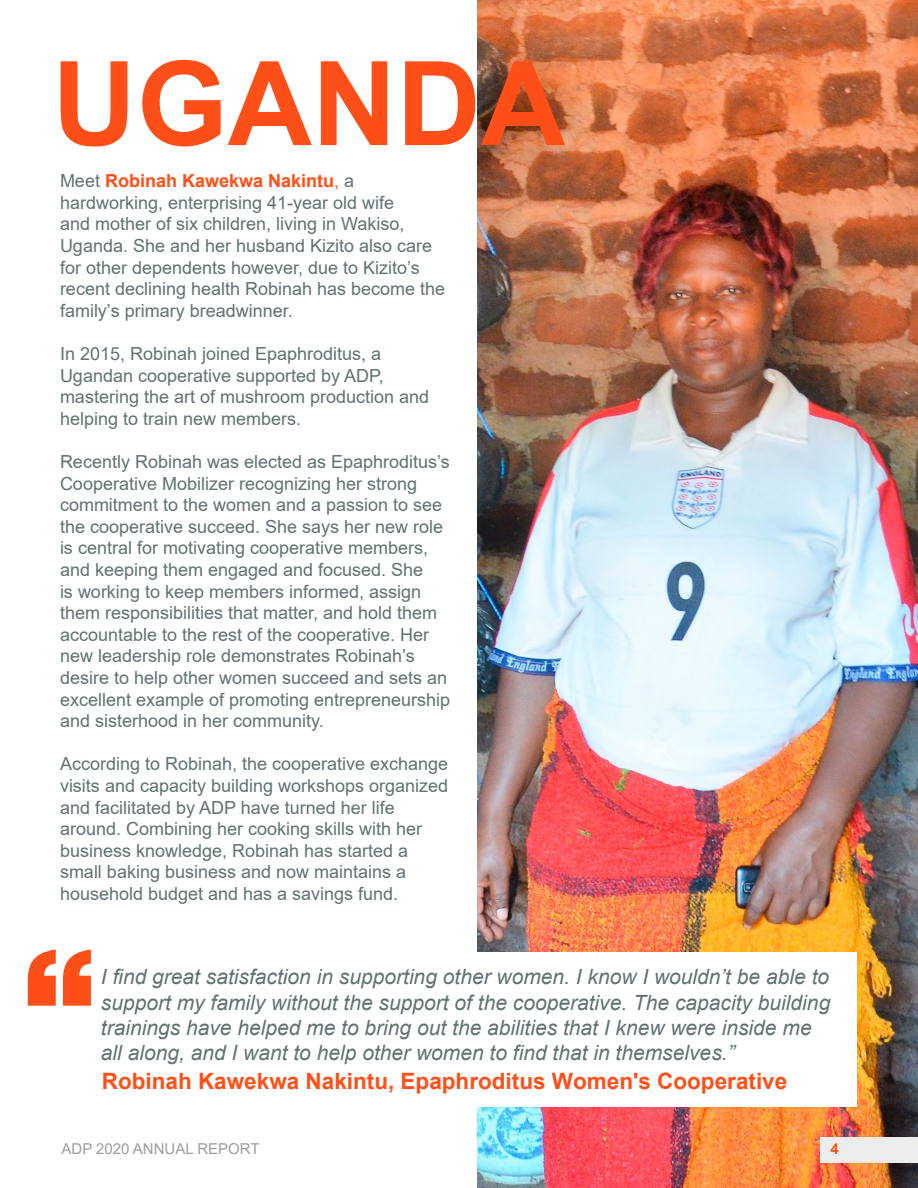
<style>
.page{position:relative;width:918px;height:1188px;background:#fff}
.page>*{position:absolute;margin:0;border:0;box-sizing:border-box;transform-origin:0 0}
.t1{font:700 117px "Arial";color:#ff4f18}
.t2{font:700 22.5px "Arial";color:#ff4f18}
.t3{font:italic 21px/25.2px "Arial";color:#617174}
.t4{font:18px/21.6px "Arial";color:#617174}
.t5{font:15px "Arial";color:#9d9d9c}
.t6{font:700 15px "Arial";color:#ff4f18}
.s1{font-weight:700;color:#ff4f18}
.s2{color:#ff4f18}
.s3{font-style:inherit}
</style>
<div class="page">
<img style="left:477px;top:0;width:441px;height:1188px">
<div style="left:60px;top:952px;width:797px;height:155px;background:#fff"></div>
<svg style="left:27px;top:949px;width:64px;height:57px"></svg>
<div style="left:820px;top:1137px;width:98px;height:25px;background:#ededed"></div>
<h1 class="t1" style="left:52px;top:22px;width:515px">UGANDA</h1>
<p class="t4" style="left:60px;top:170px;width:387px">Meet <span class="s1">Robinah Kawekwa Nakintu</span><span class="s2">,</span> a hardworking, enterprising 41-year old wife<br>and mother of six children, living in Wakiso, Uganda. She and her husband Kizito also care for other dependents however, due to Kizito’s recent declining health Robinah has become the family’s primary breadwinner.</p>
<p class="t4" style="left:60px;top:343px;width:371px">In 2015, Robinah joined Epaphroditus, a Ugandan cooperative supported by ADP, mastering the art of mushroom production and helping to train new members.</p>
<p class="t4" style="left:60px;top:451px;width:392px">Recently Robinah was elected as Epaphroditus’s Cooperative Mobilizer recognizing her strong commitment to the women and a passion to see the cooperative succeed. She says her new role is central for motivating cooperative members, and keeping them engaged and focused. She<br>is working to keep members informed, assign them responsibilities that matter, and hold them accountable to the rest of the cooperative. Her new leadership role demonstrates Robinah’s desire to help other women succeed and sets an excellent example of promoting entrepreneurship and sisterhood in her community.</p>
<p class="t4" style="left:60px;top:753px;width:390px">According to Robinah, the cooperative exchange visits and capacity building workshops organized and facilitated by ADP have turned her life around. Combining her cooking skills with her business knowledge, Robinah has started a small baking business and now maintains a household budget and has a savings fund.</p>
<p class="t3" style="left:101px;top:965px;width:731px">I find great satisfaction in supporting other women. I know I wouldn’t be able to support my family without the support of the cooperative. The capacity building trainings have helped me to bring out the abilities that I knew were inside me all along, and I want to help other women to find that in themselves.”</p>
<p class="t2" style="left:102px;top:1065px;width:687px"><span class="s3">Robinah Kawekwa Nakintu,</span> Epaphroditus Women's Cooperative</p>
<p class="t5" style="left:62px;top:1138px;width:200px">ADP 2020 ANNUAL REPORT</p>
<p class="t6" style="left:830px;top:1138px;width:10px">4</p>
</div>
